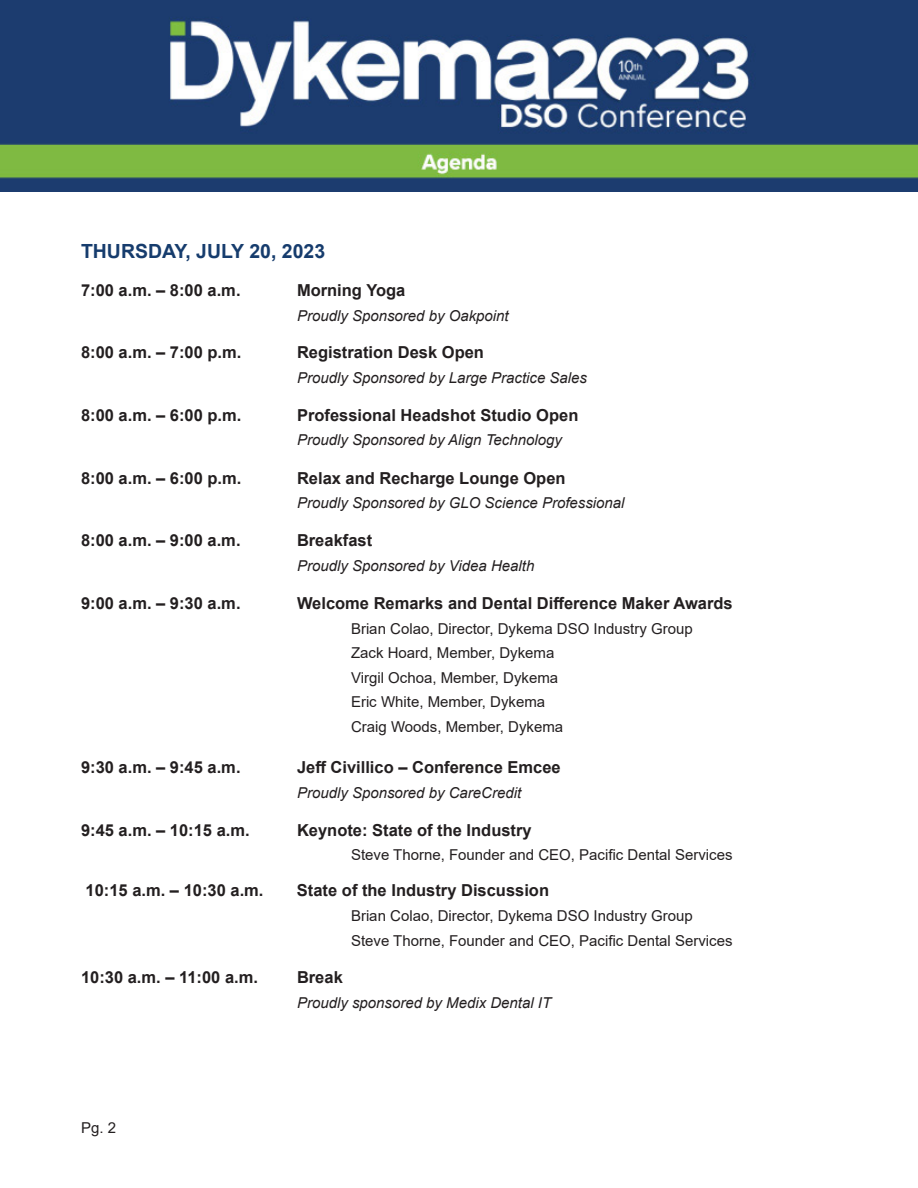
<style>
.page{position:relative;width:918px;height:1188px;background:#fff}
.page>*{position:absolute;margin:0;border:0;box-sizing:border-box;transform-origin:0 0}
.Titles{font:700 19.5px "Arial";color:#163c6d}
.Topics_and_Times{font:700 16.5px "Arial";color:#231f20}
.Sponsors{font:italic 15px "Arial";color:#231f20}
.Panel_Descriptions{font:15px "Arial";color:#231f20}
.Topics_and_Times-2{font:15px "Arial";color:#231f20}
.Topics_and_Times-3{font:italic 15px "Arial";color:#231f20}
</style>
<div class="page">
<img style="left:0;top:0;width:918px;height:191px">
<p class="Titles" style="left:81px;top:238px;width:246px">THURSDAY, JULY 20, 2023</p>
<p class="Topics_and_Times" style="left:81px;top:279px;width:161px">7:00 a.m. – 8:00 a.m.</p>
<p class="Topics_and_Times" style="left:297px;top:279px;width:110px">Morning Yoga</p>
<p class="Topics_and_Times-3" style="left:297px;top:306px;width:213px">Proudly Sponsored by Oakpoint</p>
<p class="Topics_and_Times" style="left:81px;top:341px;width:162px">8:00 a.m. – 7:00 p.m.</p>
<p class="Topics_and_Times" style="left:297px;top:341px;width:189px">Registration Desk Open</p>
<p class="Sponsors" style="left:297px;top:368px;width:292px">Proudly Sponsored by Large Practice Sales</p>
<p class="Topics_and_Times" style="left:81px;top:403px;width:162px">8:00 a.m. – 6:00 p.m.</p>
<p class="Topics_and_Times" style="left:297px;top:403px;width:283px">Professional Headshot Studio Open</p>
<p class="Sponsors" style="left:297px;top:431px;width:266px">Proudly Sponsored by Align Technology</p>
<p class="Topics_and_Times" style="left:81px;top:466px;width:162px">8:00 a.m. – 6:00 p.m.</p>
<p class="Topics_and_Times" style="left:297px;top:466px;width:270px">Relax and Recharge Lounge Open</p>
<p class="Sponsors" style="left:297px;top:493px;width:329px">Proudly Sponsored by GLO Science Professional</p>
<p class="Topics_and_Times" style="left:81px;top:529px;width:161px">8:00 a.m. – 9:00 a.m.</p>
<p class="Topics_and_Times" style="left:297px;top:529px;width:77px">Breakfast</p>
<p class="Sponsors" style="left:297px;top:556px;width:239px">Proudly Sponsored by Videa Health</p>
<p class="Topics_and_Times" style="left:81px;top:592px;width:161px">9:00 a.m. – 9:30 a.m.</p>
<p class="Topics_and_Times" style="left:297px;top:592px;width:437px">Welcome Remarks and Dental Difference Maker Awards</p>
<p class="Topics_and_Times-2" style="left:351px;top:618px;width:343px">Brian Colao, Director, Dykema DSO Industry Group</p>
<p class="Topics_and_Times-2" style="left:351px;top:643px;width:205px">Zack Hoard, Member, Dykema</p>
<p class="Topics_and_Times-2" style="left:351px;top:667px;width:209px">Virgil Ochoa, Member, Dykema</p>
<p class="Topics_and_Times-2" style="left:351px;top:692px;width:196px">Eric White, Member, Dykema</p>
<p class="Topics_and_Times-2" style="left:351px;top:716px;width:214px">Craig Woods, Member, Dykema</p>
<p class="Topics_and_Times" style="left:81px;top:756px;width:161px">9:30 a.m. – 9:45 a.m.</p>
<p class="Topics_and_Times" style="left:297px;top:756px;width:265px">Jeff Civillico – Conference Emcee</p>
<p class="Sponsors" style="left:297px;top:783px;width:226px">Proudly Sponsored by CareCredit</p>
<p class="Topics_and_Times" style="left:81px;top:818px;width:170px">9:45 a.m. – 10:15 a.m.</p>
<p class="Topics_and_Times" style="left:297px;top:818px;width:236px">Keynote: State of the Industry</p>
<p class="Panel_Descriptions" style="left:351px;top:845px;width:383px">Steve Thorne, Founder and CEO, Pacific Dental Services</p>
<p class="Topics_and_Times" style="left:86px;top:879px;width:179px">10:15 a.m. – 10:30 a.m.</p>
<p class="Topics_and_Times" style="left:297px;top:879px;width:254px">State of the Industry Discussion</p>
<p class="Panel_Descriptions" style="left:351px;top:905px;width:343px">Brian Colao, Director, Dykema DSO Industry Group</p>
<p class="Panel_Descriptions" style="left:351px;top:930px;width:383px">Steve Thorne, Founder and CEO, Pacific Dental Services</p>
<p class="Topics_and_Times" style="left:81px;top:966px;width:179px">10:30 a.m. – 11:00 a.m.</p>
<p class="Topics_and_Times" style="left:297px;top:966px;width:47px">Break</p>
<p class="Sponsors" style="left:297px;top:993px;width:256px">Proudly sponsored by Medix Dental IT</p>
<p class="Panel_Descriptions" style="left:81px;top:1118px;width:37px">Pg. 2</p>
</div>
